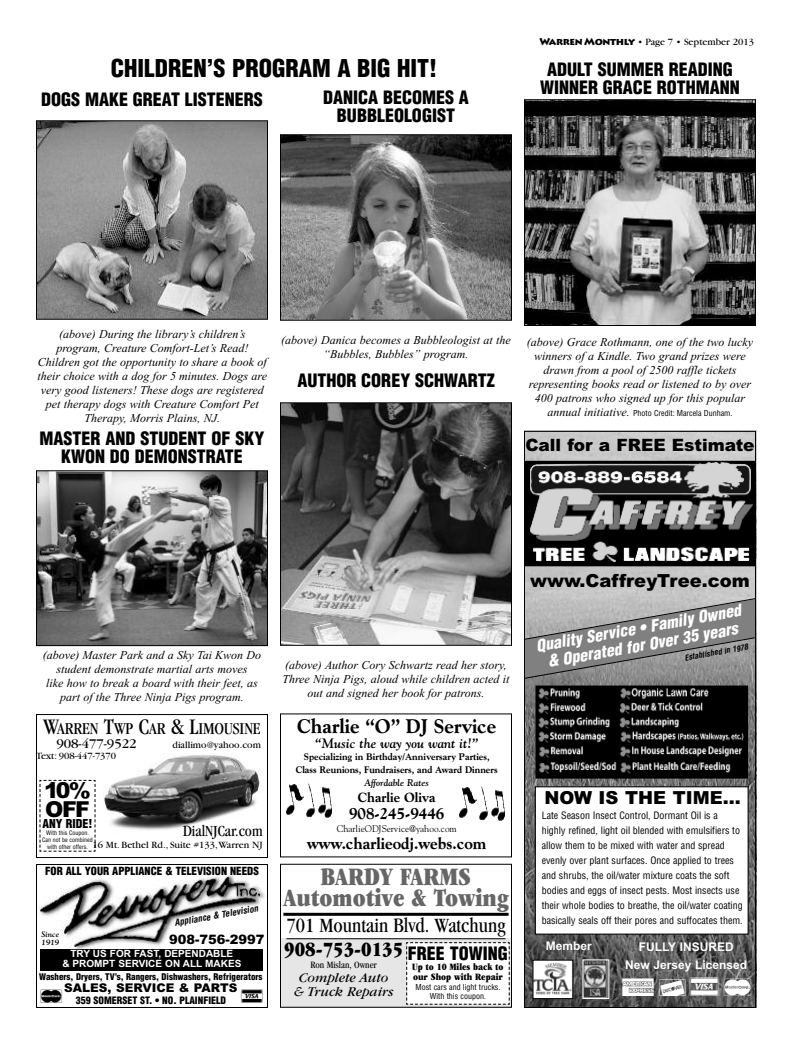
<style>
.page{position:relative;width:792px;height:1044px;background:#fff}
.page>*{position:absolute;margin:0;border:0;box-sizing:border-box;transform-origin:0 0}
.t1{font:ultra-condensed 26px/21px "Garamond";color:#666;text-align:center}
.t2{font:900 condensed 24px "Helvetica";color:#000}
.t3{font:24px "Credit Cards P01";color:#fff}
.t4{font:900 22px/19px "Arial";color:#000}
.t5{font:condensed 21px "Garamond";color:#000}
.t6{font:ultra-condensed 21px "Garamond";color:#000}
.t7{font:800 20.1px "Goudy";color:#000;scale:.95 1}
.t8{font:900 condensed 18px/18px "Helvetica";color:#000;text-align:center}
.t9{font:900 18px "Arial";color:#000}
.t10{font:17.6px "Credit Cards P01";color:#000}
.t11{font:condensed 17.2px "Garamond";color:#000}
.t12{font:900 17px "Arial";color:#000}
.t13{font:800 16.2px "Goudy";color:#000;scale:.95 1}
.t14{font:italic 900 condensed 16.1px "Helvetica";color:#fff}
.t15{font:condensed 16px "Garamond";color:#000}
.t16{font:italic 14px/14px "Garamond";color:#000;text-align:center}
.t17{font:14px "Garamond";color:#000}
.t18{font:italic 700 13.6px "Goudy";color:#000;scale:.95 1}
.t19{font:800 13.6px "Goudy";color:#000;scale:.95 1}
.t20{font:900 13px "Arial";color:#000}
.t21{font:italic 12px/14px "Times New Roman";color:#000;text-align:center}
.t22{font:700 12px/18px "Arial";color:#fff;text-align:center}
.t23{font:900 12px "Arial";color:#000}
.t24{font:900 condensed 12px "Helvetica";color:#000}
.t25{font:900 condensed 11px "Helvetica";color:#000}
.t26{font:condensed 10px/15px "Helvetica";color:#000}
.t27{font:10px "Garamond";color:#000}
.t28{font:700 10px/10px "Arial";color:#fff;text-align:center}
.t29{font:ultra-condensed 10px/10px "Garamond";color:#000}
.t30{font:900 condensed 10px "Helvetica";color:#000}
.t31{font:condensed 10px "Garamond";color:#000}
.t32{font:800 9.7px/12.3px "Goudy";color:#000;text-align:center;scale:.95 1}
.t33{font:9.7px "Goudy";color:#000;scale:.95 1}
.t34{font:italic 700 9.7px "Goudy";color:#000;scale:.95 1}
.t35{font:900 condensed 9px "Helvetica";color:#000}
.t36{font:italic 700 condensed 9px "Helvetica";color:#000}
.t37{font:condensed 8px/9px "Helvetica";color:#000;text-align:center}
.t38{font:italic 700 condensed 8px "Helvetica";color:#000}
.t39{font:italic 700 8px/8px "Goudy";color:#000}
.t40{font:condensed 6px/7px "Helvetica";color:#000;text-align:center}
.s1{font-family:"Lithos Pro";font-weight:900}
.s2{font-family:"Times New Roman";font-style:italic;font-stretch:normal;font-size:12px}
.s3{font-size:23px}
</style>
<div class="page">
<img style="left:282px;top:404px;width:228px;height:240px">
<div style="left:280px;top:402px;width:232px;height:244px;border:1px solid #000"></div>
<img style="left:282px;top:136px;width:228px;height:183px">
<div style="left:280px;top:134px;width:232px;height:187px;border:1px solid #000"></div>
<img style="left:38px;top:122px;width:228px;height:196px">
<div style="left:36px;top:120px;width:232px;height:200px;border:1px solid #000"></div>
<img style="left:38px;top:472px;width:228px;height:172px">
<div style="left:36px;top:470px;width:232px;height:176px;border:1px solid #000"></div>
<img style="left:526px;top:101px;width:228px;height:223px">
<div style="left:524px;top:99px;width:232px;height:227px;border:1px solid #000"></div>
<img style="left:38px;top:872px;width:227px;height:77px">
<div style="left:36px;top:864px;width:232px;height:144px;border:1px solid #000"></div>
<div style="left:40px;top:949px;width:223px;height:22px;background:#000"></div>
<div style="left:280px;top:938px;width:232px;height:70px;background:#e6e6e6"></div>
<div style="left:280px;top:864px;width:232px;height:144px;border:1px solid #000"></div>
<hr style="left:283px;top:913px;width:226px;height:3px;background:#000">
<hr style="left:286px;top:938px;width:220px;height:1px;background:#000">
<svg style="left:406px;top:942px;width:104px;height:63px;background:#f6f6f6"></svg>
<img style="left:103px;top:755px;width:161px;height:75px">
<div style="left:36px;top:714px;width:232px;height:144px;border:1px solid #000"></div>
<svg style="left:39px;top:779px;width:57px;height:73px"></svg>
<img style="left:526px;top:433px;width:228px;height:573px">
<img style="left:526px;top:463px;width:228px;height:101px">
<div style="left:524px;top:461px;width:232px;height:105px;border:1px solid #000"></div>
<img style="left:534px;top:962px;width:37px;height:35px">
<div style="left:532px;top:960px;width:41px;height:39px;border:1px solid #000"></div>
<img style="left:584px;top:961px;width:23px;height:36px">
<svg style="left:526px;top:597px;width:228px;height:83px;background:#909090"></svg>
<img style="left:538px;top:688px;width:208px;height:89px">
<div style="left:536px;top:686px;width:212px;height:93px;border:1px solid #000"></div>
<div style="left:536px;top:787px;width:212px;height:147px;background:#fff"></div>
<div style="left:535px;top:786px;width:214px;height:149px;border:1px solid #000"></div>
<div style="left:524px;top:431px;width:232px;height:577px;border:1px solid #000"></div>
<div style="left:280px;top:713px;width:232px;height:144px;border:1px solid #000"></div>
<img style="left:286px;top:783px;width:46px;height:35px">
<img style="left:459px;top:786px;width:46px;height:35px">
<h2 class="t2" style="left:111px;top:54px;width:328px">CHILDREN’S PROGRAM A BIG HIT!</h2>
<h3 class="t8" style="left:41px;top:90px;width:223px">DOGS MAKE GREAT LISTENERS</h3>
<h3 class="t8" style="left:323px;top:89px;width:147px">DANICA BECOMES A<br>BUBBLEOLOGIST</h3>
<p class="t27" style="left:540px;top:39px;width:216px"><span class="s1">WarrenMonthly</span> • Page 7 • September 2013</p>
<h3 class="t8" style="left:540px;top:60px;width:201px">ADULT SUMMER READING<br>WINNER GRACE ROTHMANN</h3>
<p class="t21" style="left:38px;top:327px;width:231px">(above) During the library’s children’s program, Creature Comfort-Let’s Read!<br>Children got the opportunity to share a book of their choice with a dog for 5 minutes. Dogs are very good listeners! These dogs are registered pet therapy dogs with Creature Comfort Pet Therapy, Morris Plains, NJ.</p>
<p class="t21" style="left:281px;top:332px;width:231px">(above) Danica becomes a Bubbleologist at the “Bubbles, Bubbles” program.</p>
<h3 class="t8" style="left:297px;top:372px;width:199px">AUTHOR COREY SCHWARTZ</h3>
<h3 class="t8" style="left:40px;top:430px;width:226px">MASTER AND STUDENT OF SKY<br>KWON DO DEMONSTRATE</h3>
<p class="t21" style="left:527px;top:335px;width:228px">(above) Grace Rothmann, one of the two lucky winners of a Kindle. Two grand prizes were drawn from a pool of 2500 raffle tickets representing books read or listened to by over 400 patrons who signed up for this popular</p>
<p class="t37" style="left:548px;top:409px;width:186px"><span class="s2">annual initiative.</span> Photo Credit: Marcela Dunham.</p>
<h3 class="t12" style="left:525px;top:435px;width:231px">Call for a FREE Estimate</h3>
<p class="t21" style="left:43px;top:648px;width:220px">(above) Master Park and a Sky Tai Kwon Do student demonstrate martial arts moves<br>like how to break a board with their feet, as part of the Three Ninja Pigs program.</p>
<h3 class="t11" style="left:43px;top:722px;width:219px"><span class="s3">W</span>ARREN <span class="s3">T</span>WP <span class="s3">C</span>AR <span class="s3">&amp; L</span>IMOUSINE</h3>
<p class="t17" style="left:56px;top:739px;width:82px">908-477-9522</p>
<p class="t27" style="left:173px;top:742px;width:90px">diallimo@yahoo.com</p>
<p class="t27" style="left:36px;top:753px;width:82px">Text: 908-447-7370</p>
<h3 class="t4" style="left:44px;top:781px;width:48px">10%<br>OFF</h3>
<p class="t24" style="left:43px;top:816px;width:51px">ANY RIDE!</p>
<p class="t40" style="left:42px;top:829px;width:52px">With this Coupon.<br>Can not be combined with other offers.</p>
<h3 class="t15" style="left:183px;top:825px;width:81px">DialNJCar.com</h3>
<p class="t27" style="left:92px;top:842px;width:172px">16 Mt. Bethel Rd., Suite #133,Warren NJ</p>
<p class="t25" style="left:45px;top:865px;width:215px">FOR ALL YOUR APPLIANCE &amp; TELEVISION NEEDS</p>
<p class="t39" style="left:42px;top:930px;width:19px">Since<br>1919</p>
<p class="t36" style="left:174px;top:918px;width:86px;rotate:-10deg">Appliance &amp; Television</p>
<p class="t20" style="left:169px;top:932px;width:97px">908-756-2997</p>
<p class="t28" style="left:62px;top:949px;width:181px">TRY US FOR FAST, DEPENDABLE<br>&amp; PROMPT SERVICE ON ALL MAKES</p>
<p class="t35" style="left:39px;top:972px;width:225px">Washers, Dryers, TV’s, Rangers, Dishwashers, Refrigerators</p>
<p class="t23" style="left:64px;top:981px;width:175px">SALES, SERVICE &amp; PARTS</p>
<p class="t30" style="left:76px;top:995px;width:152px">359 SOMERSET ST. • NO. PLAINFIELD</p>
<h3 class="t10" style="left:40px;top:987px;width:24px">a</h3>
<h3 class="t10" style="left:241px;top:987px;width:24px">y</h3>
<p class="t21" style="left:282px;top:658px;width:229px">(above) Author Cory Schwartz read her story,<br>Three Ninja Pigs, aloud while children acted it out and signed her book for patrons.</p>
<h3 class="t7" style="left:297px;top:718px;width:211px">Charlie “O” DJ Service</h3>
<p class="t18" style="left:315px;top:735px;width:173px">“Music the way you want it!”</p>
<p class="t32" style="left:296px;top:752px;width:214px">Specializing in Birthday/Anniversary Parties,<br>Class Reunions, Fundraisers, and Award Dinners</p>
<p class="t34" style="left:364px;top:777px;width:70px">Affordable Rates</p>
<p class="t19" style="left:358px;top:792px;width:83px">Charlie Oliva</p>
<h3 class="t13" style="left:349px;top:807px;width:102px">908-245-9446</h3>
<p class="t33" style="left:337px;top:823px;width:128px">CharlieODJService@yahoo.com</p>
<h3 class="t13" style="left:307px;top:837px;width:190px">www.charlieodj.webs.com</h3>
<h1 class="t1" style="left:283px;top:868px;width:227px">BARDY FARMS<br>Automotive &amp; Towing</h1>
<h3 class="t5" style="left:286px;top:917px;width:221px">701 Mountain Blvd. Watchung</h3>
<h3 class="t6" style="left:284px;top:942px;width:120px">908-753-0135</h3>
<p class="t31" style="left:310px;top:961px;width:68px">Ron Mislan, Owner</p>
<p class="t16" style="left:294px;top:972px;width:101px">Complete Auto &amp; Truck Repairs</p>
<h3 class="t8" style="left:408px;top:945px;width:101px">FREE TOWING</h3>
<p class="t29" style="left:412px;top:963px;width:93px">Up to 10 Miles back to our Shop with Repair</p>
<p class="t37" style="left:415px;top:983px;width:86px">Most cars and light trucks.<br>With this coupon.</p>
<h3 class="t9" style="left:530px;top:570px;width:221px">www.CaffreyTree.com</h3>
<h3 class="t14" style="left:535px;top:637px;width:209px;rotate:-10deg">Quality Service • Family Owned</h3>
<h3 class="t14" style="left:546px;top:653px;width:194px;rotate:-10deg">&amp; Operated for Over 35 years</h3>
<p class="t38" style="left:684px;top:653px;width:66px;rotate:-10deg">Established in 1978</p>
<h3 class="t9" style="left:544px;top:787px;width:198px">NOW IS THE TIME...</h3>
<p class="t26" style="left:542px;top:808px;width:203px">Late Season Insect Control, Dormant Oil is a highly refined, light oil blended with emulsifiers to allow them to be mixed with water and spread evenly over plant surfaces. Once applied to trees and shrubs, the oil/water mixture coats the soft bodies and eggs of insect pests. Most insects use their whole bodies to breathe, the oil/water coating basically seals off their pores and suffocates them.</p>
<p class="t22" style="left:546px;top:937px;width:48px">Member</p>
<p class="t22" style="left:625px;top:937px;width:124px">FULLY INSURED<br>New Jersey Licensed</p>
<h2 class="t3" style="left:621px;top:973px;width:132px">qry[</h2>
</div>
